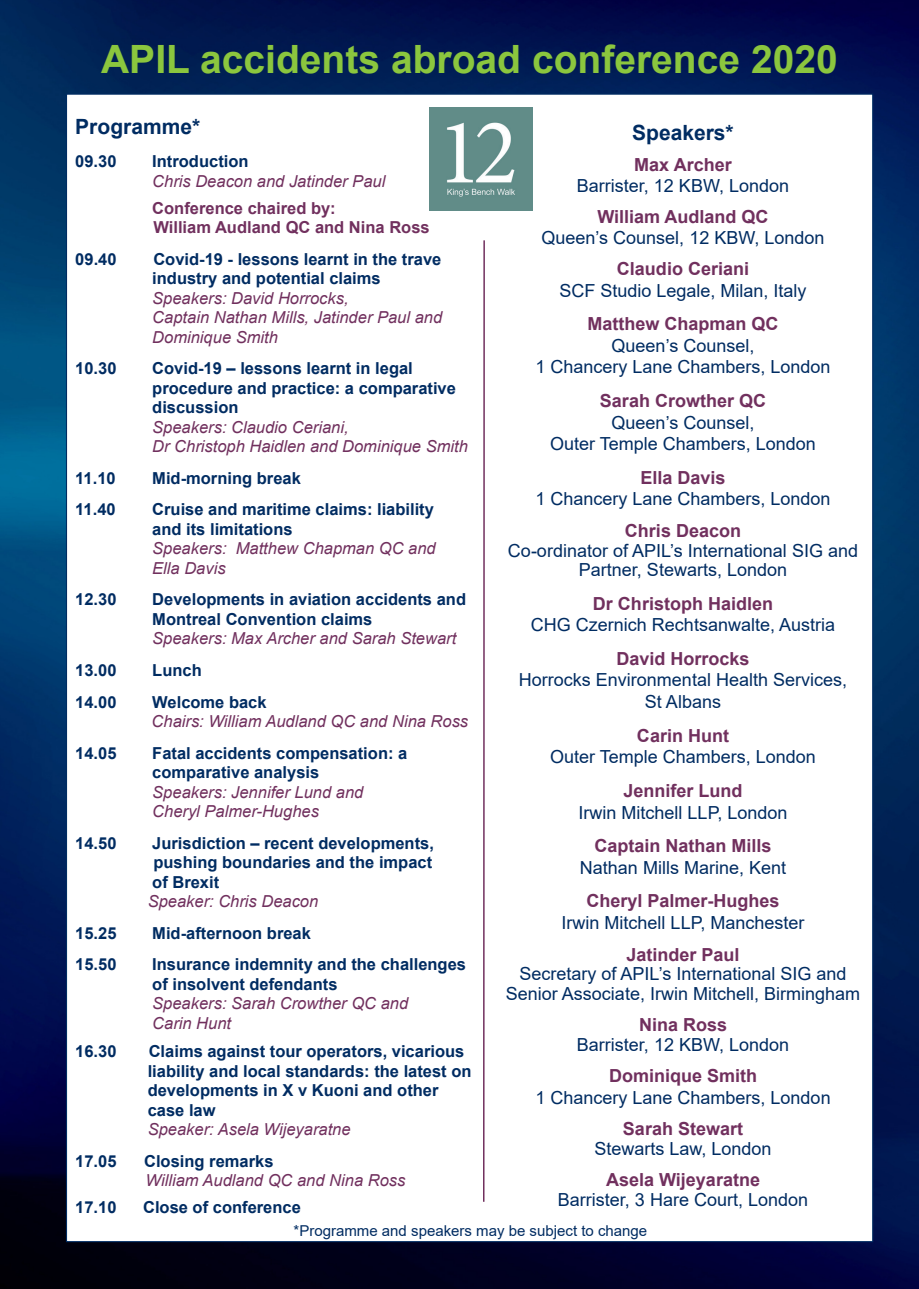
<style>
.page{position:relative;width:919px;height:1289px;background:#fff}
.page>*{position:absolute;margin:0;border:0;box-sizing:border-box;transform-origin:0 0}
.t1{font:700 39px "Arial";color:#8bc63e}
.t2{font:700 21px "Arial";color:#002c62}
.t3{font:18px "Arial";color:#002c62}
.t4{font:700 18px "Arial";color:#71305e}
.t5{font:700 16.5px/19.5px "Arial";color:#002c62}
.t6{font:italic 16.5px/19.5px "Arial";color:#71305e}
.t7{font:700 16.5px "Arial";color:#71305e}
.t8{font:15px "Arial";color:#002c62}
</style>
<div class="page">
<img style="left:0;top:0;width:918px;height:1288px">
<div style="left:66px;top:94px;width:806px;height:1147px;background:#fff"></div>
<hr style="left:483px;top:240px;width:2px;height:961px;background:#71305e">
<img style="left:430px;top:107px;width:103px;height:103px">
<p class="t1" style="left:101px;top:32px;width:738px">APIL accidents abroad conference 2020</p>
<p class="t2" style="left:75px;top:112px;width:126px">Programme*</p>
<p class="t5" style="left:75px;top:152px;width:43px">09.30</p>
<p class="t5" style="left:152px;top:152px;width:98px">Introduction</p>
<p class="t6" style="left:152px;top:171px;width:234px">Chris Deacon and Jatinder Paul</p>
<p class="t7" style="left:152px;top:196px;width:185px">Conference chaired by:</p>
<p class="t7" style="left:153px;top:216px;width:278px">William Audland QC and Nina Ross</p>
<p class="t5" style="left:75px;top:249px;width:43px">09.40</p>
<p class="t5" style="left:153px;top:249px;width:289px">Covid-19 - lessons learnt in the trave</p>
<p class="t5" style="left:152px;top:269px;width:230px">industry and potential claims</p>
<p class="t6" style="left:152px;top:288px;width:198px">Speakers: David Horrocks,</p>
<p class="t6" style="left:152px;top:308px;width:291px">Captain Nathan Mills, Jatinder Paul and<br>Dominique Smith</p>
<p class="t5" style="left:75px;top:359px;width:43px">10.30</p>
<p class="t5" style="left:152px;top:359px;width:262px">Covid-19 – lessons learnt in legal</p>
<p class="t5" style="left:152px;top:378px;width:305px">procedure and practice: a comparative discussion</p>
<p class="t6" style="left:152px;top:417px;width:198px">Speakers: Claudio Ceriani,</p>
<p class="t6" style="left:152px;top:437px;width:317px">Dr Christoph Haidlen and Dominique Smith</p>
<p class="t5" style="left:75px;top:468px;width:42px">11.10</p>
<p class="t5" style="left:152px;top:468px;width:150px">Mid-morning break</p>
<p class="t5" style="left:75px;top:500px;width:42px">11.40</p>
<p class="t5" style="left:152px;top:500px;width:283px">Cruise and maritime claims: liability</p>
<p class="t5" style="left:152px;top:519px;width:142px">and its limitations</p>
<p class="t6" style="left:152px;top:539px;width:285px">Speakers: Matthew Chapman QC and</p>
<p class="t6" style="left:152px;top:558px;width:75px">Ella Davis</p>
<p class="t5" style="left:75px;top:590px;width:43px">12.30</p>
<p class="t5" style="left:152px;top:590px;width:315px">Developments in aviation accidents and<br>Montreal Convention claims</p>
<p class="t6" style="left:152px;top:629px;width:305px">Speakers: Max Archer and Sarah Stewart</p>
<p class="t5" style="left:75px;top:660px;width:43px">13.00</p>
<p class="t5" style="left:152px;top:660px;width:51px">Lunch</p>
<p class="t5" style="left:75px;top:692px;width:43px">14.00</p>
<p class="t5" style="left:152px;top:692px;width:116px">Welcome back</p>
<p class="t6" style="left:151px;top:711px;width:318px">Chairs: William Audland QC and Nina Ross</p>
<p class="t5" style="left:75px;top:743px;width:43px">14.05</p>
<p class="t5" style="left:152px;top:743px;width:256px">Fatal accidents compensation: a</p>
<p class="t5" style="left:152px;top:762px;width:168px">comparative analysis</p>
<p class="t6" style="left:152px;top:782px;width:212px">Speakers: Jennifer Lund and</p>
<p class="t6" style="left:152px;top:801px;width:168px">Cheryl Palmer-Hughes</p>
<p class="t5" style="left:75px;top:833px;width:43px">14.50</p>
<p class="t5" style="left:152px;top:833px;width:283px">Jurisdiction – recent developments, pushing boundaries and the impact</p>
<p class="t5" style="left:152px;top:872px;width:68px">of Brexit</p>
<p class="t6" style="left:148px;top:891px;width:172px">Speaker: Chris Deacon</p>
<p class="t5" style="left:75px;top:923px;width:43px">15.25</p>
<p class="t5" style="left:152px;top:923px;width:160px">Mid-afternoon break</p>
<p class="t5" style="left:75px;top:954px;width:43px">15.50</p>
<p class="t5" style="left:152px;top:954px;width:315px">Insurance indemnity and the challenges of insolvent defendants</p>
<p class="t6" style="left:152px;top:993px;width:257px">Speakers: Sarah Crowther QC and</p>
<p class="t6" style="left:152px;top:1013px;width:80px">Carin Hunt</p>
<p class="t5" style="left:75px;top:1041px;width:43px">16.30</p>
<p class="t5" style="left:148px;top:1041px;width:325px">Claims against tour operators, vicarious liability and local standards: the latest on</p>
<p class="t5" style="left:148px;top:1080px;width:292px">developments in X v Kuoni and other</p>
<p class="t5" style="left:148px;top:1100px;width:69px">case law</p>
<p class="t6" style="left:148px;top:1119px;width:204px">Speaker: Asela Wijeyaratne</p>
<p class="t5" style="left:75px;top:1151px;width:43px">17.05</p>
<p class="t5" style="left:144px;top:1151px;width:131px">Closing remarks</p>
<p class="t6" style="left:145px;top:1170px;width:261px">William Audland QC and Nina Ross</p>
<p class="t5" style="left:75px;top:1197px;width:43px">17.10</p>
<p class="t5" style="left:143px;top:1197px;width:159px">Close of conference</p>
<p class="t2" style="left:632px;top:118px;width:103px">Speakers*</p>
<p class="t4" style="left:634px;top:151px;width:99px">Max Archer</p>
<p class="t3" style="left:577px;top:173px;width:214px">Barrister, 12 KBW, London</p>
<p class="t4" style="left:597px;top:204px;width:173px">William Audland QC</p>
<p class="t3" style="left:541px;top:225px;width:284px">Queen’s Counsel, 12 KBW, London</p>
<p class="t4" style="left:617px;top:256px;width:134px">Claudio Ceriani</p>
<p class="t3" style="left:559px;top:278px;width:249px">SCF Studio Legale, Milan, Italy</p>
<p class="t4" style="left:587px;top:311px;width:193px">Matthew Chapman QC</p>
<p class="t3" style="left:611px;top:333px;width:144px">Queen’s Counsel,</p>
<p class="t3" style="left:535px;top:355px;width:297px">1 Chancery Lane Chambers, London</p>
<p class="t4" style="left:600px;top:388px;width:168px">Sarah Crowther QC</p>
<p class="t3" style="left:611px;top:410px;width:144px">Queen’s Counsel,</p>
<p class="t3" style="left:550px;top:431px;width:267px">Outer Temple Chambers, London</p>
<p class="t4" style="left:640px;top:465px;width:87px">Ella Davis</p>
<p class="t3" style="left:535px;top:487px;width:297px">1 Chancery Lane Chambers, London</p>
<p class="t4" style="left:625px;top:518px;width:118px">Chris Deacon</p>
<p class="t3" style="left:508px;top:538px;width:351px">Co-ordinator of APIL’s International SIG and</p>
<p class="t3" style="left:579px;top:557px;width:210px">Partner, Stewarts, London</p>
<p class="t4" style="left:593px;top:590px;width:182px">Dr Christoph Haidlen</p>
<p class="t3" style="left:531px;top:612px;width:306px">CHG Czernich Rechtsanwalte, Austria</p>
<p class="t4" style="left:616px;top:646px;width:135px">David Horrocks</p>
<p class="t3" style="left:519px;top:667px;width:330px">Horrocks Environmental Health Services,</p>
<p class="t3" style="left:645px;top:689px;width:78px">St Albans</p>
<p class="t4" style="left:637px;top:722px;width:93px">Carin Hunt</p>
<p class="t3" style="left:550px;top:744px;width:267px">Outer Temple Chambers, London</p>
<p class="t4" style="left:623px;top:778px;width:121px">Jennifer Lund</p>
<p class="t3" style="left:578px;top:799px;width:210px">Irwin Mitchell LLP, London</p>
<p class="t4" style="left:594px;top:833px;width:179px">Captain Nathan Mills</p>
<p class="t3" style="left:580px;top:855px;width:208px">Nathan Mills Marine, Kent</p>
<p class="t4" style="left:586px;top:888px;width:195px">Cheryl Palmer-Hughes</p>
<p class="t3" style="left:561px;top:910px;width:244px">Irwin Mitchell LLP, Manchester</p>
<p class="t4" style="left:626px;top:941px;width:115px">Jatinder Paul</p>
<p class="t3" style="left:519px;top:961px;width:328px">Secretary of APIL’s International SIG and</p>
<p class="t3" style="left:506px;top:980px;width:356px">Senior Associate, Irwin Mitchell, Birmingham</p>
<p class="t4" style="left:639px;top:1012px;width:90px">Nina Ross</p>
<p class="t3" style="left:577px;top:1031px;width:214px">Barrister, 12 KBW, London</p>
<p class="t4" style="left:609px;top:1063px;width:150px">Dominique Smith</p>
<p class="t3" style="left:535px;top:1084px;width:297px">1 Chancery Lane Chambers, London</p>
<p class="t4" style="left:623px;top:1116px;width:122px">Sarah Stewart</p>
<p class="t3" style="left:594px;top:1135px;width:179px">Stewarts Law, London</p>
<p class="t4" style="left:606px;top:1167px;width:155px">Asela Wijeyaratne</p>
<p class="t3" style="left:558px;top:1186px;width:252px">Barrister, 3 Hare Court, London</p>
<p class="t8" style="left:293px;top:1220px;width:355px">*Programme and speakers may be subject to change</p>
</div>
